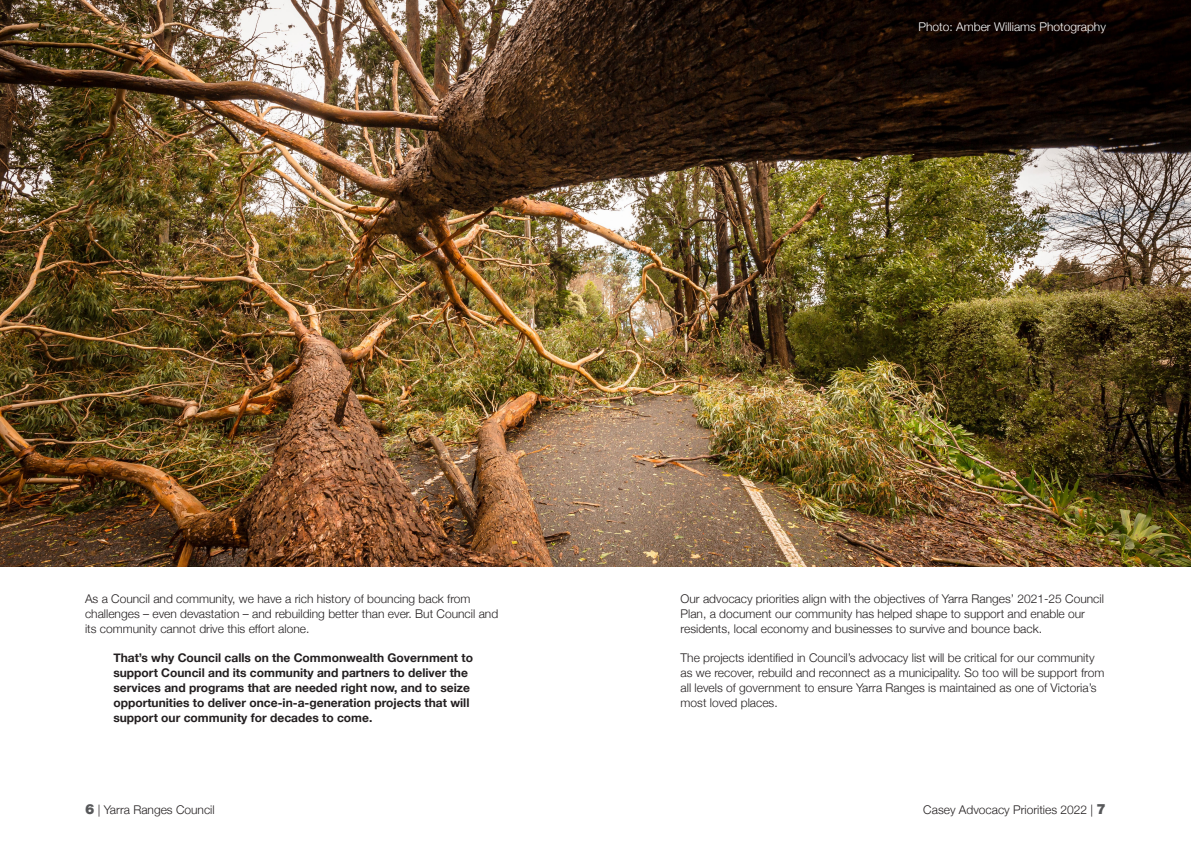
<style>
.page{position:relative;width:1191px;height:842px;background:#fff}
.page>*{position:absolute;margin:0;border:0;box-sizing:border-box;transform-origin:0 0}
.Body_copy{font:300 12px/15px "Helvetica Neue";color:#231f20}
.Body_copy-2{font:700 12px/15px "Helvetica Neue";color:#231f20}
.Body_copy-3{font:300 12px "Helvetica Neue";color:#fff}
.s1{font-weight:900;font-size:14px;color:#57585a}
</style>
<div class="page">
<img style="left:0;top:0;width:1191px;height:567px">
<p class="Body_copy-3" style="left:918px;top:20px;width:189px">Photo: Amber Williams Photography</p>
<p class="Body_copy" style="left:85px;top:590px;width:415px">As a Council and community, we have a rich history of bouncing back from challenges – even devastation – and rebuilding better than ever. But Council and its community cannot drive this effort alone.</p>
<p class="Body_copy-2" style="left:113px;top:650px;width:361px">That’s why Council calls on the Commonwealth Government to support Council and its community and partners to deliver the services and programs that are needed right now, and to seize opportunities to deliver once-in-a-generation projects that will support our community for decades to come.</p>
<p class="Body_copy" style="left:680px;top:590px;width:425px">Our advocacy priorities align with the objectives of Yarra Ranges’ 2021-25 Council<br>Plan, a document our community has helped shape to support and enable our residents, local economy and businesses to survive and bounce back.</p>
<p class="Body_copy" style="left:680px;top:650px;width:425px">The projects identified in Council’s advocacy list will be critical for our community as we recover, rebuild and reconnect as a municipality. So too will be support from all levels of government to ensure Yarra Ranges is maintained as one of Victoria’s most loved places.</p>
<p class="Body_copy" style="left:85px;top:802px;width:131px"><span class="s1">6</span> | Yarra Ranges Council</p>
<p class="Body_copy" style="left:923px;top:802px;width:184px">Casey Advocacy Priorities 2022 | <span class="s1">7</span></p>
</div>
